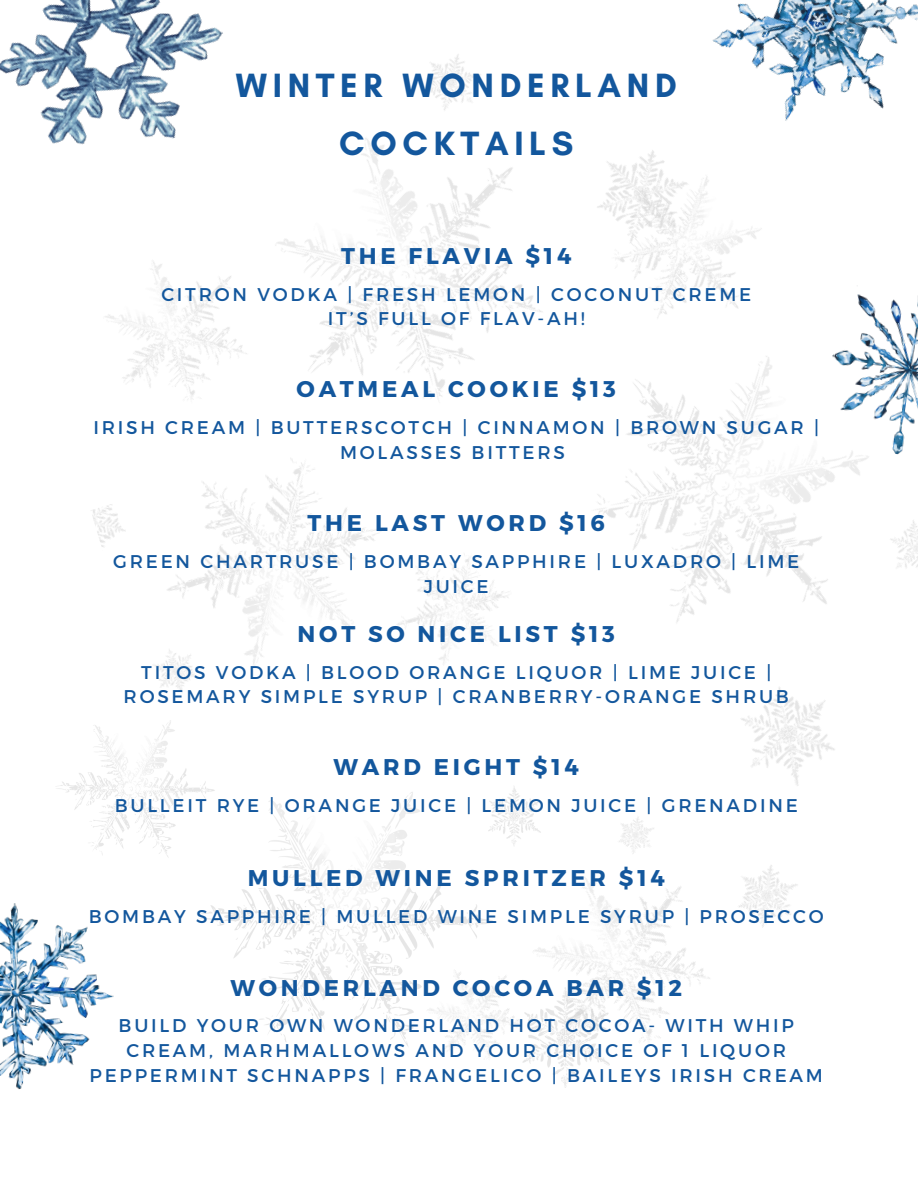
<style>
.page{position:relative;width:918px;height:1188px;background:#fff}
.page>*{position:absolute;margin:0;border:0;box-sizing:border-box;transform-origin:0 0}
.t1{font:700 34.35px/57.3px "Glacial Indifference";letter-spacing:.165em;color:#13579d;text-align:center}
.t2{font:700 22.8px "Montserrat";letter-spacing:.165em;color:#13579d}
.t3{font:18.45px/24.8px "Montserrat";letter-spacing:.15em;color:#13579d;text-align:center}
</style>
<div class="page">
<img style="left:57px;top:750px;width:354px;height:296px">
<img style="left:670px;top:177px;width:248px;height:583px">
<img style="left:94px;top:585px;width:414px;height:165px">
<img style="left:411px;top:750px;width:398px;height:338px">
<img style="left:91px;top:54px;width:613px;height:531px">
<img style="left:686px;top:0;width:232px;height:158px">
<img style="left:821px;top:272px;width:97px;height:192px">
<img style="left:0;top:896px;width:121px;height:194px">
<img style="left:0;top:0;width:255px;height:193px">
<p class="t1" style="left:236px;top:56px;width:443px">WINTER WONDERLAND<br>COCKTAILS</p>
<p class="t2" style="left:341px;top:241px;width:232px">THE FLAVIA $14</p>
<p class="t3" style="left:161px;top:281px;width:591px">CITRON VODKA | FRESH LEMON | COCONUT CREME</p>
<p class="t3" style="left:328px;top:306px;width:258px">IT’S FULL OF FLAV-AH!</p>
<p class="t2" style="left:297px;top:374px;width:321px">OATMEAL COOKIE $13</p>
<p class="t3" style="left:93px;top:414px;width:727px">IRISH CREAM | BUTTERSCOTCH | CINNAMON | BROWN SUGAR |<br>MOLASSES BITTERS</p>
<p class="t2" style="left:308px;top:508px;width:299px">THE LAST WORD $16</p>
<h1 class="t3" style="left:113px;top:548px;width:688px">GREEN CHARTRUSE | BOMBAY SAPPHIRE | LUXADRO | LIME<br>JUICE</h1>
<h2 class="t2" style="left:298px;top:619px;width:319px">NOT SO NICE LIST $13</h2>
<p class="t3" style="left:124px;top:659px;width:667px">TITOS VODKA | BLOOD ORANGE LIQUOR | LIME JUICE |<br>ROSEMARY SIMPLE SYRUP | CRANBERRY-ORANGE SHRUB</p>
<p class="t2" style="left:334px;top:752px;width:247px">WARD EIGHT $14</p>
<p class="t3" style="left:115px;top:792px;width:685px">BULLEIT RYE | ORANGE JUICE | LEMON JUICE | GRENADINE</p>
<h2 class="t2" style="left:248px;top:863px;width:419px">MULLED WINE SPRITZER $14</h2>
<p class="t3" style="left:89px;top:903px;width:737px">BOMBAY SAPPHIRE | MULLED WINE SIMPLE SYRUP | PROSECCO</p>
<h2 class="t2" style="left:230px;top:973px;width:453px">WONDERLAND COCOA BAR $12</h2>
<p class="t3" style="left:119px;top:1012px;width:677px">BUILD YOUR OWN WONDERLAND HOT COCOA- WITH WHIP<br>CREAM, MARHMALLOWS AND YOUR CHOICE OF 1 LIQUOR</p>
<h2 class="t3" style="left:90px;top:1062px;width:735px">PEPPERMINT SCHNAPPS | FRANGELICO | BAILEYS IRISH CREAM</h2>
</div>
